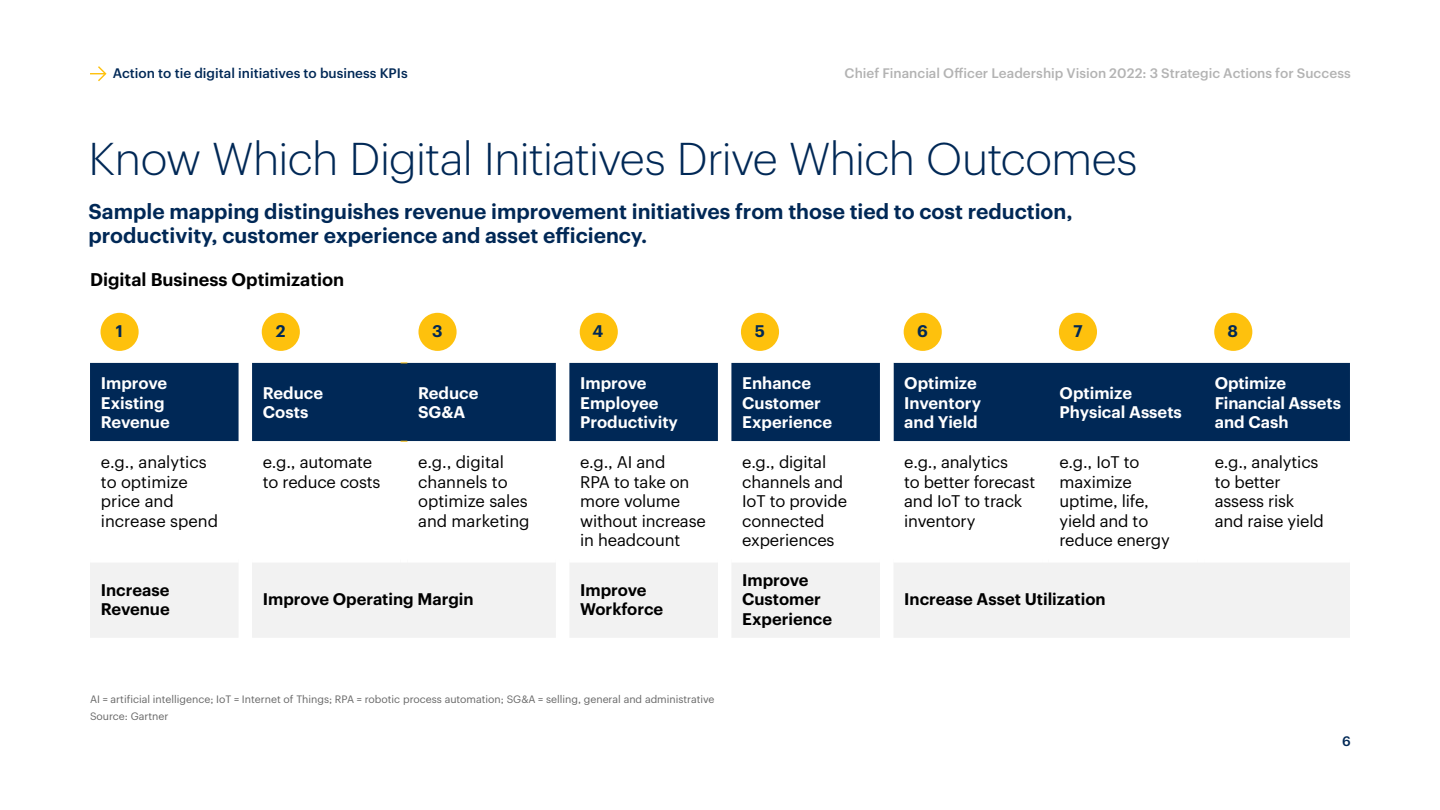
<style>
.page{position:relative;width:1440px;height:810px;background:#fff}
.page>*{position:absolute;margin:0;border:0;box-sizing:border-box;transform-origin:0 0}
.t1{font:300 45px "Graphik";letter-spacing:-.015em;color:#002856}
.t2{font:600 21px/24px "Graphik";color:#002856}
.t3{font:600 18px "Graphik";color:#000}
.t4{font:16.5px/19.5px "Graphik";letter-spacing:-.01em;color:#000}
.t5{font:600 16.5px/19.5px "Graphik";color:#fff}
.t6{font:600 16.5px/19.5px "Graphik";color:#000}
.t7{font:600 16.5px "Graphik";color:#002856}
.t8{font:500 13.5px "Graphik";color:#b3b3b3}
.t9{font:500 13.5px "Graphik";color:#002856}
.t10{font:10.5px/17px "Graphik";color:#666}
</style>
<div class="page">
<svg style="left:90px;top:66px;width:17px;height:15px"></svg>
<div style="left:100px;top:313px;width:39px;height:38px;background:#fec10d;border-radius:50%"></div>
<div style="left:262px;top:313px;width:38px;height:38px;background:#fec10d;border-radius:50%"></div>
<div style="left:418px;top:313px;width:38px;height:38px;background:#fec10d;border-radius:50%"></div>
<div style="left:580px;top:313px;width:38px;height:38px;background:#fec10d;border-radius:50%"></div>
<div style="left:741px;top:313px;width:38px;height:38px;background:#fec10d;border-radius:50%"></div>
<div style="left:903px;top:313px;width:39px;height:38px;background:#fec10d;border-radius:50%"></div>
<div style="left:1059px;top:313px;width:38px;height:38px;background:#fec10d;border-radius:50%"></div>
<div style="left:1214px;top:313px;width:38px;height:38px;background:#fec10d;border-radius:50%"></div>
<div style="left:90px;top:363px;width:790px;height:78px;background:#002856"></div>
<div style="left:893px;top:363px;width:457px;height:79px;background:#002856"></div>
<div style="left:90px;top:563px;width:1260px;height:75px;background:#f2f2f2"></div>
<p class="t9" style="left:113px;top:63px;width:296px">Action to tie digital initiatives to business KPIs</p>
<p class="t8" style="left:844px;top:63px;width:508px">Chief Financial Officer Leadership Vision 2022: 3 Strategic Actions for Success</p>
<h1 class="t1" style="left:88px;top:126px;width:1050px">Know Which Digital Initiatives Drive Which Outcomes</h1>
<p class="t2" style="left:88px;top:198px;width:985px">Sample mapping distinguishes revenue improvement initiatives from those tied to cost reduction, productivity, customer experience and asset efficiency.</p>
<p class="t3" style="left:90px;top:265px;width:256px">Digital Business Optimization</p>
<p class="t7" style="left:116px;top:318px;width:9px">1</p>
<p class="t7" style="left:276px;top:318px;width:11px">2</p>
<p class="t7" style="left:432px;top:318px;width:12px">3</p>
<p class="t7" style="left:593px;top:318px;width:12px">4</p>
<p class="t7" style="left:755px;top:318px;width:12px">5</p>
<p class="t7" style="left:917px;top:318px;width:12px">6</p>
<p class="t7" style="left:1073px;top:318px;width:11px">7</p>
<p class="t7" style="left:1227px;top:318px;width:12px">8</p>
<p class="t5" style="left:101px;top:372px;width:70px">Improve<br>Existing<br>Revenue</p>
<p class="t5" style="left:263px;top:382px;width:62px">Reduce<br>Costs</p>
<p class="t5" style="left:418px;top:382px;width:62px">Reduce<br>SG&amp;A</p>
<p class="t5" style="left:580px;top:372px;width:99px">Improve<br>Employee<br>Productivity</p>
<p class="t5" style="left:742px;top:372px;width:91px">Enhance<br>Customer<br>Experience</p>
<p class="t5" style="left:904px;top:372px;width:78px">Optimize<br>Inventory and Yield</p>
<p class="t5" style="left:1059px;top:382px;width:124px">Optimize<br>Physical Assets</p>
<p class="t5" style="left:1215px;top:372px;width:128px">Optimize<br>Financial Assets and Cash</p>
<p class="t4" style="left:101px;top:451px;width:119px">e.g., analytics to optimize price and increase spend</p>
<p class="t4" style="left:263px;top:451px;width:119px">e.g., automate to reduce costs</p>
<p class="t4" style="left:418px;top:451px;width:113px">e.g., digital channels to optimize sales and marketing</p>
<p class="t4" style="left:580px;top:451px;width:127px">e.g., AI and<br>RPA to take on more volume without increase in headcount</p>
<p class="t4" style="left:742px;top:451px;width:106px">e.g., digital channels and<br>IoT to provide connected experiences</p>
<p class="t4" style="left:904px;top:451px;width:132px">e.g., analytics<br>to better forecast and IoT to track inventory</p>
<p class="t4" style="left:1059px;top:451px;width:112px">e.g., IoT to maximize uptime, life, yield and to reduce energy</p>
<p class="t4" style="left:1215px;top:451px;width:110px">e.g., analytics to better assess risk and raise yield</p>
<p class="t6" style="left:101px;top:579px;width:70px">Increase<br>Revenue</p>
<p class="t6" style="left:263px;top:588px;width:212px">Improve Operating Margin</p>
<p class="t6" style="left:580px;top:579px;width:85px">Improve<br>Workforce</p>
<p class="t6" style="left:742px;top:569px;width:91px">Improve<br>Customer<br>Experience</p>
<p class="t6" style="left:904px;top:588px;width:203px">Increase Asset Utilization</p>
<p class="t10" style="left:90px;top:690px;width:626px">AI = artificial intelligence; IoT = Internet of Things; RPA = robotic process automation; SG&amp;A = selling, general and administrative<br>Source: Gartner</p>
<p class="t9" style="left:1342px;top:731px;width:10px">6</p>
</div>
